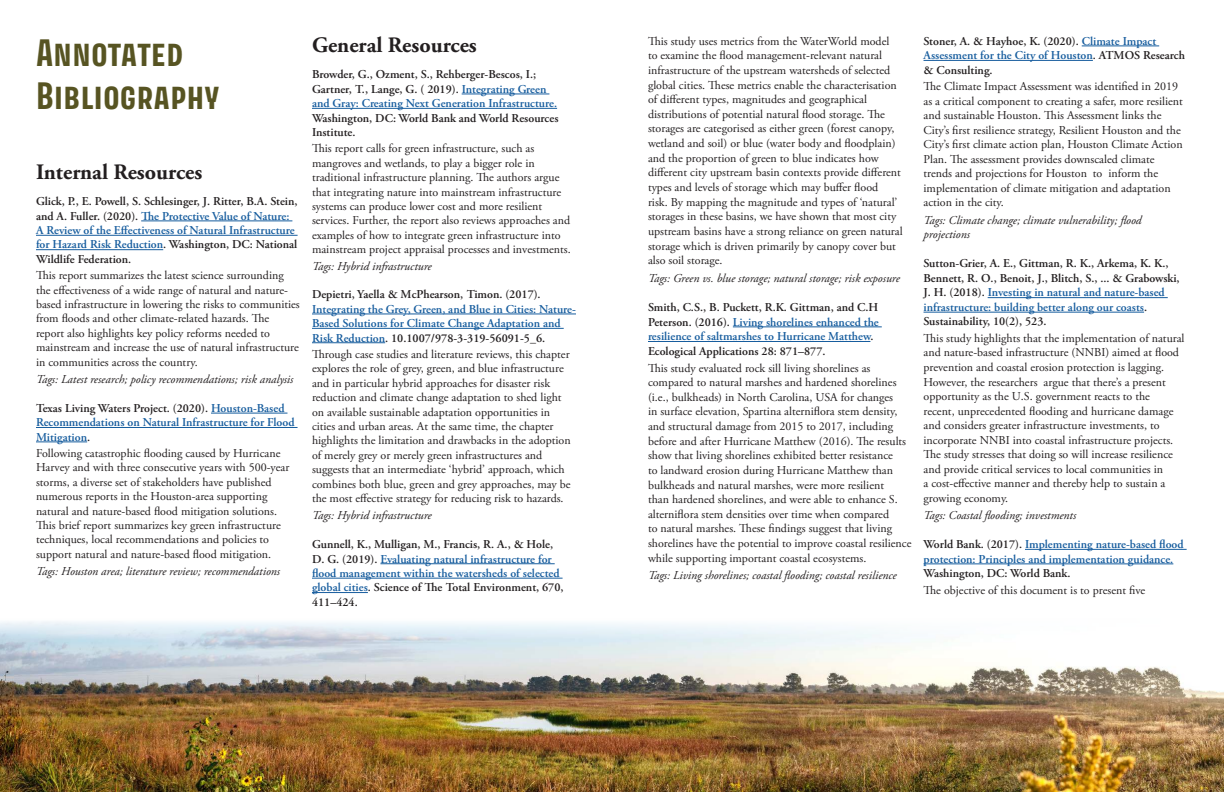
<style>
.page{position:relative;width:1224px;height:792px;background:#fff}
.page>*{position:absolute;margin:0;border:0;box-sizing:border-box;transform-origin:0 0}
.t1{font:700 34px/43.2px "Avory I Latn";color:#575422}
.t2{font:700 22px "Adobe Garamond Pro";color:#231f20}
.t3{font:12px/14.4px "Adobe Garamond Pro";color:#231f20}
.t4{font:600 12px/14.4px "Adobe Garamond Pro";color:#231f20}
.t5{font:italic 12px/14.5px "Adobe Garamond Pro";color:#231f20}
.t6{font:600 12px/14.4px "Adobe Garamond Pro";color:#175d9e}
.s1{color:#175d9e}
.s2{color:#231f20}
</style>
<div class="page">
<img style="left:0;top:621px;width:1224px;height:171px">
<hr style="left:141px;top:221px;width:151px;height:1px;background:#175d9e">
<hr style="left:36px;top:235px;width:262px;height:1px;background:#175d9e">
<hr style="left:36px;top:249px;width:127px;height:1px;background:#175d9e">
<hr style="left:211px;top:413px;width:76px;height:1px;background:#175d9e">
<hr style="left:36px;top:427px;width:262px;height:1px;background:#175d9e">
<hr style="left:36px;top:442px;width:51px;height:1px;background:#175d9e">
<hr style="left:462px;top:94px;width:87px;height:1px;background:#175d9e">
<hr style="left:312px;top:108px;width:245px;height:1px;background:#175d9e">
<hr style="left:312px;top:314px;width:264px;height:1px;background:#175d9e">
<hr style="left:312px;top:328px;width:252px;height:1px;background:#175d9e">
<hr style="left:312px;top:342px;width:73px;height:1px;background:#175d9e">
<hr style="left:380px;top:563px;width:175px;height:1px;background:#175d9e">
<hr style="left:312px;top:578px;width:251px;height:1px;background:#175d9e">
<hr style="left:312px;top:592px;width:56px;height:1px;background:#175d9e">
<hr style="left:733px;top:327px;width:149px;height:1px;background:#175d9e">
<hr style="left:648px;top:341px;width:222px;height:1px;background:#175d9e">
<hr style="left:1082px;top:46px;width:77px;height:1px;background:#175d9e">
<hr style="left:924px;top:60px;width:169px;height:1px;background:#175d9e">
<hr style="left:988px;top:297px;width:180px;height:1px;background:#175d9e">
<hr style="left:924px;top:312px;width:220px;height:1px;background:#175d9e">
<hr style="left:1025px;top:549px;width:162px;height:1px;background:#175d9e">
<hr style="left:924px;top:564px;width:249px;height:1px;background:#175d9e">
<h1 class="t1" style="left:36px;top:31px;width:185px">Annotated<br>Bibliography</h1>
<h2 class="t2" style="left:36px;top:159px;width:168px">Internal Resources</h2>
<p class="t4" style="left:36px;top:194px;width:263px">Glick, P., E. Powell, S. Schlesinger, J. Ritter, B.A. Stein, and A. Fuller. (2020). <span class="s1">The Protective Value of Nature:<br>A Review of the Effectiveness of Natural Infrastructure for Hazard Risk Reduction</span>. Washington, DC: National Wildlife Federation.</p>
<p class="t3" style="left:36px;top:269px;width:265px">This report summarizes the latest science surrounding the effectiveness of a wide range of natural and nature&shy;based infrastructure in lowering the risks to communities from floods and other climate-related hazards. The report also highlights key policy reforms needed to mainstream and increase the use of natural infrastructure in communities across the country.</p>
<p class="t5" style="left:36px;top:372px;width:259px">Tags: Latest research; policy recommendations; risk analysis</p>
<p class="t6" style="left:36px;top:401px;width:260px"><span class="s2">Texas Living Waters Project. (2020).</span> Houston-Based<br>Recommendations on Natural Infrastructure for Flood<br>Mitigation<span class="s2">.</span></p>
<p class="t3" style="left:36px;top:447px;width:255px">Following catastrophic flooding caused by Hurricane Harvey and with three consecutive years with 500-year storms, a diverse set of stakeholders have published numerous reports in the Houston-area supporting natural and nature-based flood mitigation solutions.<br>This brief report summarizes key green infrastructure techniques, local recommendations and policies to support natural and nature-based flood mitigation.</p>
<p class="t5" style="left:36px;top:565px;width:246px">Tags: Houston area; literature review; recommendations</p>
<h2 class="t2" style="left:312px;top:32px;width:166px">General Resources</h2>
<p class="t4" style="left:312px;top:67px;width:247px">Browder, G., Ozment, S., Rehberger-Bescos, I.;<br>Gartner, T., Lange, G. ( 2019). <span class="s1">Integrating Green and Gray: Creating Next Generation Infrastructure.</span></p>
<p class="t4" style="left:312px;top:111px;width:248px">Washington, DC: World Bank and World Resources<br>Institute.</p>
<p class="t3" style="left:312px;top:142px;width:260px">This report calls for green infrastructure, such as mangroves and wetlands, to play a bigger role in traditional infrastructure planning. The authors argue that integrating nature into mainstream infrastructure systems can produce lower cost and more resilient services. Further, the report also reviews approaches and examples of how to integrate green infrastructure into mainstream project appraisal processes and investments.</p>
<p class="t5" style="left:312px;top:259px;width:121px">Tags: Hybrid infrastructure</p>
<p class="t4" style="left:312px;top:287px;width:230px">Depietri, Yaella &amp; McPhearson, Timon. (2017).</p>
<p class="t6" style="left:312px;top:302px;width:266px">Integrating the Grey, Green, and Blue in Cities: Nature-<br>Based Solutions for Climate Change Adaptation and<br>Risk Reduction<span class="s2">. 10.1007/978-3-319-56091-5_6.</span></p>
<p class="t3" style="left:312px;top:347px;width:260px">Through case studies and literature reviews, this chapter explores the role of grey, green, and blue infrastructure and in particular hybrid approaches for disaster risk reduction and climate change adaptation to shed light on available sustainable adaptation opportunities in cities and urban areas. At the same time, the chapter highlights the limitation and drawbacks in the adoption of merely grey or merely green infrastructures and suggests that an intermediate ‘hybrid’ approach, which combines both blue, green and grey approaches, may be the most effective strategy for reducing risk to hazards.</p>
<p class="t5" style="left:312px;top:509px;width:121px">Tags: Hybrid infrastructure</p>
<p class="t4" style="left:312px;top:537px;width:253px">Gunnell, K., Mulligan, M., Francis, R. A., &amp; Hole, D. G. (2019). <span class="s1">Evaluating natural infrastructure for flood management within the watersheds of selected global cities</span>. Science of The Total Environment, 670, 411–424.</p>
<p class="t3" style="left:648px;top:34px;width:256px">This study uses metrics from the WaterWorld model<br>to examine the flood management-relevant natural infrastructure of the upstream watersheds of selected global cities. These metrics enable the characterisation of different types, magnitudes and geographical distributions of potential natural flood storage. The storages are categorised as either green (forest canopy, wetland and soil) or blue (water body and floodplain) and the proportion of green to blue indicates how different city upstream basin contexts provide different types and levels of storage which may buffer flood<br>risk. By mapping the magnitude and types of ‘natural’ storages in these basins, we have shown that most city upstream basins have a strong reliance on green natural storage which is driven primarily by canopy cover but also soil storage.</p>
<p class="t5" style="left:648px;top:271px;width:253px">Tags: Green vs. blue storage; natural storage; risk exposure</p>
<p class="t4" style="left:648px;top:300px;width:232px">Smith, C.S., B. Puckett, R.K. Gittman, and C.H Peterson. (2016). <span class="s1">Living shorelines enhanced the resilience of saltmarshes to Hurricane Matthew</span>.<br>Ecological Applications 28: 871–877.</p>
<p class="t3" style="left:648px;top:361px;width:265px">This study evaluated rock sill living shorelines as compared to natural marshes and hardened shorelines (i.e., bulkheads) in North Carolina, USA for changes<br>in surface elevation, Spartina alterniflora stem density, and structural damage from 2015 to 2017, including before and after Hurricane Matthew (2016). The results show that living shorelines exhibited better resistance<br>to landward erosion during Hurricane Matthew than bulkheads and natural marshes, were more resilient<br>than hardened shorelines, and were able to enhance S. alterniflora stem densities over time when compared<br>to natural marshes. These findings suggest that living shorelines have the potential to improve coastal resilience while supporting important coastal ecosystems.</p>
<p class="t5" style="left:648px;top:569px;width:250px">Tags: Living shorelines; coastal flooding; coastal resilience</p>
<p class="t4" style="left:924px;top:34px;width:263px">Stoner, A. &amp; Hayhoe, K. (2020). <span class="s1">Climate Impact<br>Assessment for the City of Houston</span>. ATMOS Research &amp; Consulting.</p>
<p class="t3" style="left:924px;top:80px;width:261px">The Climate Impact Assessment was identified in 2019 as a critical component to creating a safer, more resilient and sustainable Houston. This Assessment links the City’s first resilience strategy, Resilient Houston and the City’s first climate action plan, Houston Climate Action Plan. The assessment provides downscaled climate trends and projections for Houston to inform the implementation of climate mitigation and adaptation action in the city.</p>
<p class="t5" style="left:924px;top:213px;width:220px">Tags: Climate change; climate vulnerability; flood projections</p>
<p class="t4" style="left:924px;top:256px;width:258px">Sutton-Grier, A. E., Gittman, R. K., Arkema, K. K., Bennett, R. O., Benoit, J., Blitch, S., ... &amp; Grabowski, J. H. (2018). <span class="s1">Investing in natural and nature-based infrastructure: building better along our coasts</span>.<br>Sustainability, 10(2), 523.</p>
<p class="t3" style="left:924px;top:331px;width:263px">This study highlights that the implementation of natural and nature-based infrastructure (NNBI) aimed at flood prevention and coastal erosion protection is lagging.<br>However, the researchers argue that there’s a present opportunity as the U.S. government reacts to the<br>recent, unprecedented flooding and hurricane damage and considers greater infrastructure investments, to incorporate NNBI into coastal infrastructure projects.<br>The study stresses that doing so will increase resilience and provide critical services to local communities in<br>a cost-effective manner and thereby help to sustain a growing economy.</p>
<p class="t5" style="left:924px;top:508px;width:154px">Tags: Coastal flooding; investments</p>
<p class="t6" style="left:924px;top:537px;width:262px"><span class="s2">World Bank. (2017).</span> Implementing nature-based flood protection: Principles and implementation guidance.</p>
<p class="t4" style="left:924px;top:566px;width:148px">Washington, DC: World Bank.</p>
<p class="t3" style="left:924px;top:583px;width:223px">The objective of this document is to present five</p>
</div>
